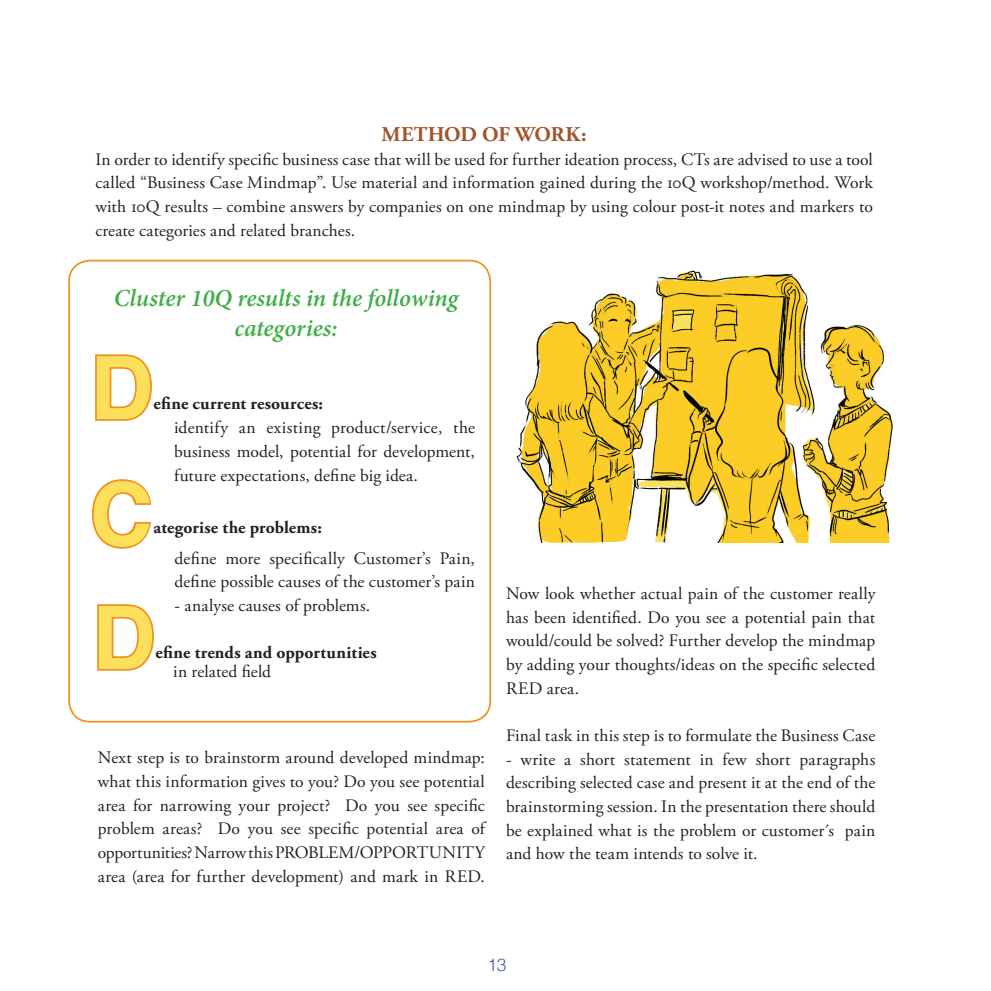
<style>
.page{position:relative;width:991px;height:991px;background:#fff}
.page>*{position:absolute;margin:0;border:0;box-sizing:border-box;transform-origin:0 0}
.Sisällys_uusi{font:700 87.5px "Helvetica";color:#fce05b}
.sitaattiteksti{font:italic 600 24.5px/29.4px "Minion Pro";letter-spacing:-.005em;color:#40ae49;text-align:center}
.Leipis_eka{font:700 21px "Adobe Garamond Pro";letter-spacing:-.015em;color:#a2542c}
.Leipis_eka-2{font:17.5px/23.6px "Adobe Garamond Pro";letter-spacing:.005em;color:#231f20;text-align:justify}
.Leipis_eka-3{font:700 17.5px "Adobe Garamond Pro";letter-spacing:.01em;color:#231f20}
.t1{font:300 17.5px "Helvetica";color:#4b5ba8}
</style>
<div class="page">
<img style="left:516px;top:270px;width:377px;height:272px">
<svg style="left:95px;top:354px;width:57px;height:67px"></svg>
<svg style="left:92px;top:479px;width:60px;height:70px"></svg>
<svg style="left:97px;top:604px;width:57px;height:67px"></svg>
<div style="left:68px;top:260px;width:423px;height:462px;border:2px solid #f2911f;border-radius:21px"></div>
<p class="Leipis_eka" style="left:381px;top:122px;width:207px">METHOD OF WORK:</p>
<p class="Leipis_eka-2" style="left:95px;top:148px;width:779px">In order to identify specific business case that will be used for further ideation process, CTs are advised to use a tool called “Business Case Mindmap”. Use material and information gained during the 10Q workshop/method. Work with 10Q results – combine answers by companies on one mindmap by using colour post-it notes and markers to create categories and related branches.</p>
<p class="sitaattiteksti" style="left:114px;top:283px;width:346px">Cluster 10Q results in the following categories:</p>
<p class="Sisällys_uusi" style="left:90px;top:317px;width:65px">D</p>
<p class="Leipis_eka-3" style="left:153px;top:393px;width:171px">efine current resources:</p>
<p class="Leipis_eka-2" style="left:174px;top:416px;width:302px">identify an existing product/service, the business model, potential for development, future expectations, define big idea.</p>
<p class="Sisällys_uusi" style="left:90px;top:443px;width:65px">C</p>
<p class="Leipis_eka-3" style="left:153px;top:517px;width:170px">ategorise the problems:</p>
<p class="Leipis_eka-2" style="left:174px;top:547px;width:302px">define more specifically Customer’s Pain, define possible causes of the customer’s pain</p>
<p class="Leipis_eka-2" style="left:174px;top:594px;width:197px">- analyse causes of problems.</p>
<p class="Sisällys_uusi" style="left:92px;top:567px;width:65px">D</p>
<p class="Leipis_eka-3" style="left:155px;top:642px;width:223px">efine trends and opportunities</p>
<p class="Leipis_eka-2" style="left:173px;top:660px;width:99px">in related field</p>
<p class="Leipis_eka-2" style="left:98px;top:746px;width:388px">Next step is to brainstorm around developed mindmap: what this information gives to you? Do you see potential area for narrowing your project? Do you see specific problem areas? Do you see specific potential area of opportunities? Narrow this PROBLEM/OPPORTUNITY area (area for further development) and mark in RED.</p>
<p class="Leipis_eka-2" style="left:506px;top:582px;width:371px">Now look whether actual pain of the customer really has been identified. Do you see a potential pain that would/could be solved? Further develop the mindmap by adding your thoughts/ideas on the specific selected RED area.</p>
<p class="Leipis_eka-2" style="left:506px;top:724px;width:371px">Final task in this step is to formulate the Business Case</p>
<p class="Leipis_eka-2" style="left:506px;top:747px;width:371px">- write a short statement in few short paragraphs describing selected case and present it at the end of the brainstorming session. In the presentation there should be explained what is the problem or customer´s pain and how the team intends to solve it.</p>
<p class="t1" style="left:487px;top:949px;width:21px">13</p>
</div>
